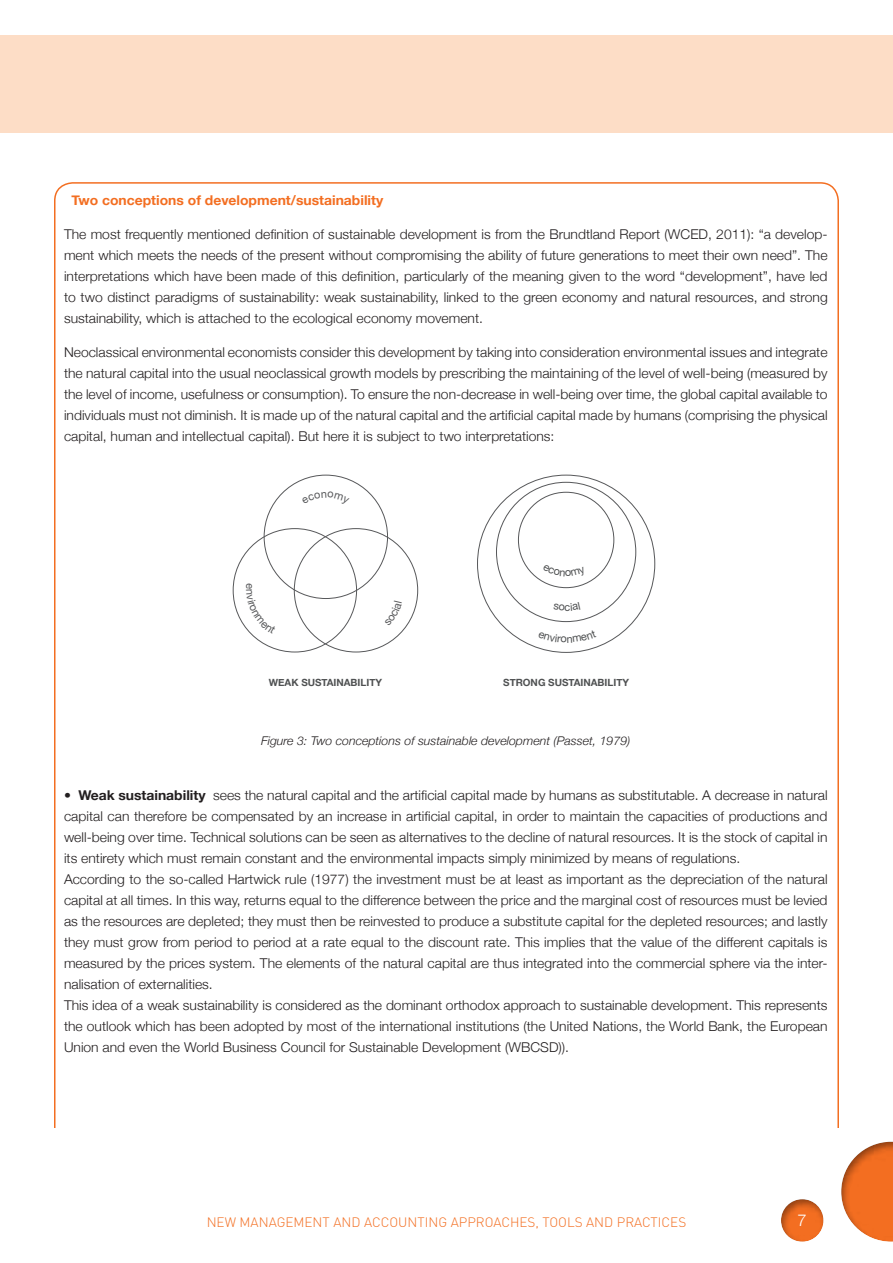
<style>
.page{position:relative;width:893px;height:1263px;background:#fff}
.page>*{position:absolute;margin:0;border:0;box-sizing:border-box;transform-origin:0 0}
.t1{font:300 16.5px "Helvetica Neue";color:#fff}
.t2{font:300 13.5px/21px "Helvetica Neue";color:#231f20;text-align:justify}
.t3{font:300 13.5px "DIN";color:#f36e21}
.t4{font:700 13.5px "Helvetica Neue";color:#f36e21}
.t5{font:italic 300 12px "Helvetica Neue";color:#231f20}
.t6{font:700 9.9px "Helvetica Neue";color:#4f5152}
.s1{font-weight:700}
</style>
<div class="page">
<div style="left:0;top:35px;width:893px;height:98px;background:#fdddc6"></div>
<div style="left:838px;top:1139px;width:55px;height:104px;background:#231f20;opacity:.5"></div>
<div style="left:779px;top:1197px;width:45px;height:45px;background:#231f20;opacity:.5"></div>
<div style="left:10px;top:1128px;width:830px;height:63px;background:#fff"></div>
<svg style="left:246px;top:627px;width:6px;height:7px"></svg>
<p class="t4" style="left:72px;top:192px;width:313px">Two conceptions of development/sustainability</p>
<p class="t2" style="left:64px;top:223px;width:765px">The most frequently mentioned definition of sustainable development is from the Brundtland Report (WCED, 2011): “a develop&shy;ment which meets the needs of the present without compromising the ability of future generations to meet their own need”. The interpretations which have been made of this definition, particularly of the meaning given to the word “development”, have led to two distinct paradigms of sustainability: weak sustainability, linked to the green economy and natural resources, and strong sustainability, which is attached to the ecological economy movement.</p>
<p class="t2" style="left:64px;top:341px;width:765px">Neoclassical environmental economists consider this development by taking into consideration environmental issues and integrate the natural capital into the usual neoclassical growth models by prescribing the maintaining of the level of well-being (measured by the level of income, usefulness or consumption). To ensure the non-decrease in well-being over time, the global capital available to individuals must not diminish. It is made up of the natural capital and the artificial capital made by humans (comprising the physical capital, human and intellectual capital). But here it is subject to two interpretations:</p>
<p class="t6" style="left:269px;top:677px;width:115px">WEAK SUSTAINABILITY</p>
<p class="t6" style="left:503px;top:677px;width:127px">STRONG SUSTAINABILITY</p>
<p class="t5" style="left:261px;top:733px;width:371px">Figure 3: Two conceptions of sustainable development (Passet, 1979)</p>
<p class="t2" style="left:64px;top:784px;width:765px;text-align:left">• <span class="s1">Weak sustainability</span> sees the natural capital and the artificial capital made by humans as substitutable. A decrease in natural capital can therefore be compensated by an increase in artificial capital, in order to maintain the capacities of productions and well-being over time. Technical solutions can be seen as alternatives to the decline of natural resources. It is the stock of capital in its entirety which must remain constant and the environmental impacts simply minimized by means of regulations.<br>According to the so-called Hartwick rule (1977) the investment must be at least as important as the depreciation of the natural capital at all times. In this way, returns equal to the difference between the price and the marginal cost of resources must be levied as the resources are depleted; they must then be reinvested to produce a substitute capital for the depleted resources; and lastly they must grow from period to period at a rate equal to the discount rate. This implies that the value of the different capitals is measured by the prices system. The elements of the natural capital are thus integrated into the commercial sphere via the inter&shy;nalisation of externalities.<br>This idea of a weak sustainability is considered as the dominant orthodox approach to sustainable development. This represents the outlook which has been adopted by most of the international institutions (the United Nations, the World Bank, the European Union and even the World Business Council for Sustainable Development (WBCSD)).</p>
<p class="t3" style="left:207px;top:1213px;width:481px">NEW MANAGEMENT AND ACCOUNTING APPROACHES, TOOLS AND PRACTICES</p>
<p class="t1" style="left:797px;top:1210px;width:11px">7</p>
</div>
